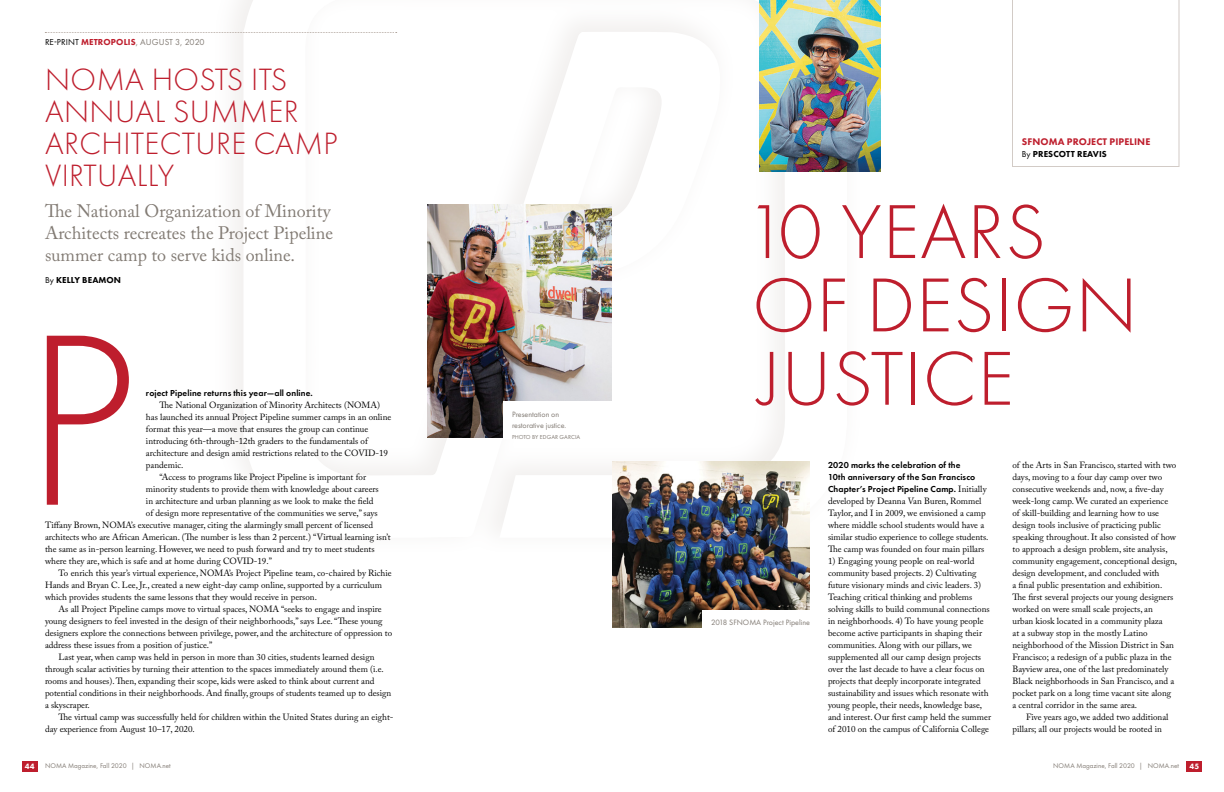
<style>
.page{position:relative;width:1224px;height:792px;background:#fff}
.page>*{position:absolute;margin:0;border:0;box-sizing:border-box;transform-origin:0 0}
.Body_Text_1st_Paragr{font:300 253.4px "Futura PT";color:#be1e2d}
.Heading_FUTURA{font:300 79.2px/73.4px "Futura PT";letter-spacing:.01em;color:#be1e2d}
.Heading_FUTURA-2{font:300 32px/32px "Futura PT";letter-spacing:.01em;color:#be1e2d}
.Heading_ACaslon_18_2{font:18px/22px "Adobe Caslon Pro";color:#827b74}
.t1{font:800 10px "Futura PT";letter-spacing:.01em;color:#be1e2d}
.Body_text{font:9px/12px "Adobe Caslon Pro";color:#000}
.Body_Text_FL{font:9px/12px "Adobe Caslon Pro";color:#000}
.Body_Text_FL-2{font:600 9px "Futura PT";letter-spacing:.015em;color:#000}
.CONF___AWARD_TYPE{font:9px "Futura PT";letter-spacing:.01em;color:#827b74}
.Juror_Attribute{font:800 9px "Futura PT";letter-spacing:.01em;color:#000}
.Futura_Caption{font:8px/11px "Futura PT";color:#827b74}
.t2{font:800 8px "Futura PT";color:#fff}
.t3{font:7px "Futura PT";color:#827b74}
.Futura_Caption-2{font:6px "Futura PT";letter-spacing:.01em;color:#827b74}
.s1{color:#000}
.s2{font-weight:800;color:#be1e2d}
.s3{font-weight:400}
.s4{font-family:"Futura PT";font-weight:600}
</style>
<div class="page">
<svg style="left:243px;top:0;width:604px;height:529px"></svg>
<svg style="left:472px;top:32px;width:248px;height:336px"></svg>
<div style="left:22px;top:761px;width:16px;height:11px;background:#be1e2d"></div>
<div style="left:1187px;top:761px;width:15px;height:11px;background:#be1e2d"></div>
<img style="left:612px;top:462px;width:198px;height:165px">
<svg style="left:1012px;top:0;width:167px;height:167px"></svg>
<div style="left:702px;top:610px;width:117px;height:24px;background:#fff"></div>
<img style="left:759px;top:0;width:121px;height:171px">
<img style="left:428px;top:204px;width:184px;height:234px">
<div style="left:503px;top:402px;width:109px;height:37px;background:#fff"></div>
<svg style="left:45px;top:32px;width:352px;height:1px"></svg>
<p class="CONF___AWARD_TYPE" style="left:45px;top:36px;width:161px"><span class="s1">RE-PRINT</span> <span class="s2">METROPOLIS</span>, AUGUST 3, 2020</p>
<p class="Heading_FUTURA-2" style="left:45px;top:64px;width:294px">NOMA HOSTS ITS<br>ANNUAL SUMMER<br>ARCHITECTURE CAMP<br>VIRTUALLY</p>
<p class="Heading_ACaslon_18_2" style="left:45px;top:200px;width:290px">The National Organization of Minority<br>Architects recreates the Project Pipeline summer camp to serve kids online.</p>
<p class="Juror_Attribute" style="left:45px;top:275px;width:78px"><span class="s3">By</span> KELLY BEAMON</p>
<p class="Body_Text_1st_Paragr" style="left:24px;top:277px;width:115px">P</p>
<p class="Body_Text_FL-2" style="left:146px;top:388px;width:168px">roject Pipeline returns this year—all online.</p>
<p class="Body_text" style="left:146px;top:399px;width:247px;text-indent:14px">The National Organization of Minority Architects (NOMA) has launched its annual Project Pipeline summer camps in an online format this year—a move that ensures the group can continue introducing 6th-through-12th graders to the fundamentals of architecture and design amid restrictions related to the COVID-19 pandemic.</p>
<p class="Body_text" style="left:159px;top:471px;width:208px">“Access to programs like Project Pipeline is important for</p>
<p class="Body_text" style="left:146px;top:483px;width:234px">minority students to provide them with knowledge about careers</p>
<p class="Body_text" style="left:146px;top:495px;width:229px">in architecture and urban planning as we look to make the field</p>
<p class="Body_text" style="left:146px;top:507px;width:233px">of design more representative of the communities we serve,” says</p>
<p class="Body_text" style="left:45px;top:519px;width:330px">Tiffany Brown, NOMA’s executive manager, citing the alarmingly small percent of licensed</p>
<p class="Body_text" style="left:45px;top:531px;width:347px">architects who are African American. (The number is less than 2 percent.) “Virtual learning isn’t</p>
<p class="Body_text" style="left:45px;top:543px;width:331px">the same as in-person learning. However, we need to push forward and try to meet students</p>
<p class="Body_text" style="left:45px;top:555px;width:229px">where they are, which is safe and at home during COVID-19.”</p>
<p class="Body_text" style="left:45px;top:567px;width:348px;text-indent:14px">To enrich this year’s virtual experience, NOMA’s Project Pipeline team, co-chaired by Richie<br>Hands and Bryan C. Lee, Jr., created a new eight-day camp online, supported by a curriculum which provides students the same lessons that they would receive in person.</p>
<p class="Body_text" style="left:45px;top:603px;width:349px;text-indent:14px">As all Project Pipeline camps move to virtual spaces, NOMA “seeks to engage and inspire young designers to feel invested in the design of their neighborhoods,” says Lee. “These young designers explore the connections between privilege, power, and the architecture of oppression to address these issues from a position of justice.”</p>
<p class="Body_text" style="left:45px;top:651px;width:348px;text-indent:14px">Last year, when camp was held in person in more than 30 cities, students learned design through scalar activities by turning their attention to the spaces immediately around them (i.e. rooms and houses). Then, expanding their scope, kids were asked to think about current and potential conditions in their neighborhoods. And finally, groups of students teamed up to design a skyscraper.</p>
<p class="Body_text" style="left:45px;top:711px;width:350px;text-indent:14px">The virtual camp was successfully held for children within the United States during an eight&shy;day experience from August 10–17, 2020.</p>
<p class="Futura_Caption" style="left:512px;top:409px;width:56px">Presentation on restorative justice.</p>
<p class="Futura_Caption-2" style="left:512px;top:433px;width:70px">PHOTO BY EDGAR GARCIA</p>
<p class="t1" style="left:1022px;top:136px;width:130px">SFNOMA PROJECT PIPELINE</p>
<p class="Juror_Attribute" style="left:1022px;top:148px;width:86px"><span class="s3">By</span> PRESCOTT REAVIS</p>
<p class="Heading_FUTURA" style="left:744px;top:196px;width:303px">10 YEARS</p>
<p class="Heading_FUTURA" style="left:752px;top:269px;width:387px">OF DESIGN<br>JUSTICE</p>
<p class="Futura_Caption" style="left:711px;top:617px;width:100px">2018 SFNOMA Project Pipeline</p>
<p class="Body_Text_FL" style="left:828px;top:459px;width:162px"><span class="s4">2020 marks the celebration of the<br>10th anniversary of the San Francisco Chapter’s Project Pipeline Camp.</span> Initially developed by Deanna Van Buren, Rommel Taylor, and I in 2009, we envisioned a camp where middle school students would have a similar studio experience to college students.<br>The camp was founded on four main pillars</p>
<p class="Body_Text_FL" style="left:828px;top:555px;width:165px">1) Engaging young people on real-world community based projects. 2) Cultivating future visionary minds and civic leaders. 3)<br>Teaching critical thinking and problems solving skills to build communal connections in neighborhoods. 4) To have young people become active participants in shaping their communities. Along with our pillars, we supplemented all our camp design projects over the last decade to have a clear focus on projects that deeply incorporate integrated sustainability and issues which resonate with young people, their needs, knowledge base, and interest. Our first camp held the summer of 2010 on the campus of California College</p>
<p class="Body_Text_FL" style="left:1012px;top:459px;width:166px">of the Arts in San Francisco, started with two days, moving to a four day camp over two consecutive weekends and, now, a five-day week-long camp. We curated an experience of skill-building and learning how to use design tools inclusive of practicing public speaking throughout. It also consisted of how to approach a design problem, site analysis, community engagement, conceptional design, design development, and concluded with<br>a final public presentation and exhibition.<br>The first several projects our young designers worked on were small scale projects, an<br>urban kiosk located in a community plaza<br>at a subway stop in the mostly Latino neighborhood of the Mission District in San Francisco; a redesign of a public plaza in the Bayview area, one of the last predominately Black neighborhoods in San Francisco, and a pocket park on a long time vacant site along<br>a central corridor in the same area.</p>
<p class="Body_text" style="left:1012px;top:711px;width:158px;text-indent:14px">Five years ago, we added two additional pillars; all our projects would be rooted in</p>
<p class="t2" style="left:25px;top:762px;width:11px">44</p>
<p class="t3" style="left:45px;top:762px;width:127px">NOMA Magazine, Fall 2020 | NOMA.net</p>
<p class="t3" style="left:1053px;top:762px;width:127px">NOMA Magazine, Fall 2020 | NOMA.net</p>
<p class="t2" style="left:1190px;top:762px;width:11px">45</p>
</div>
